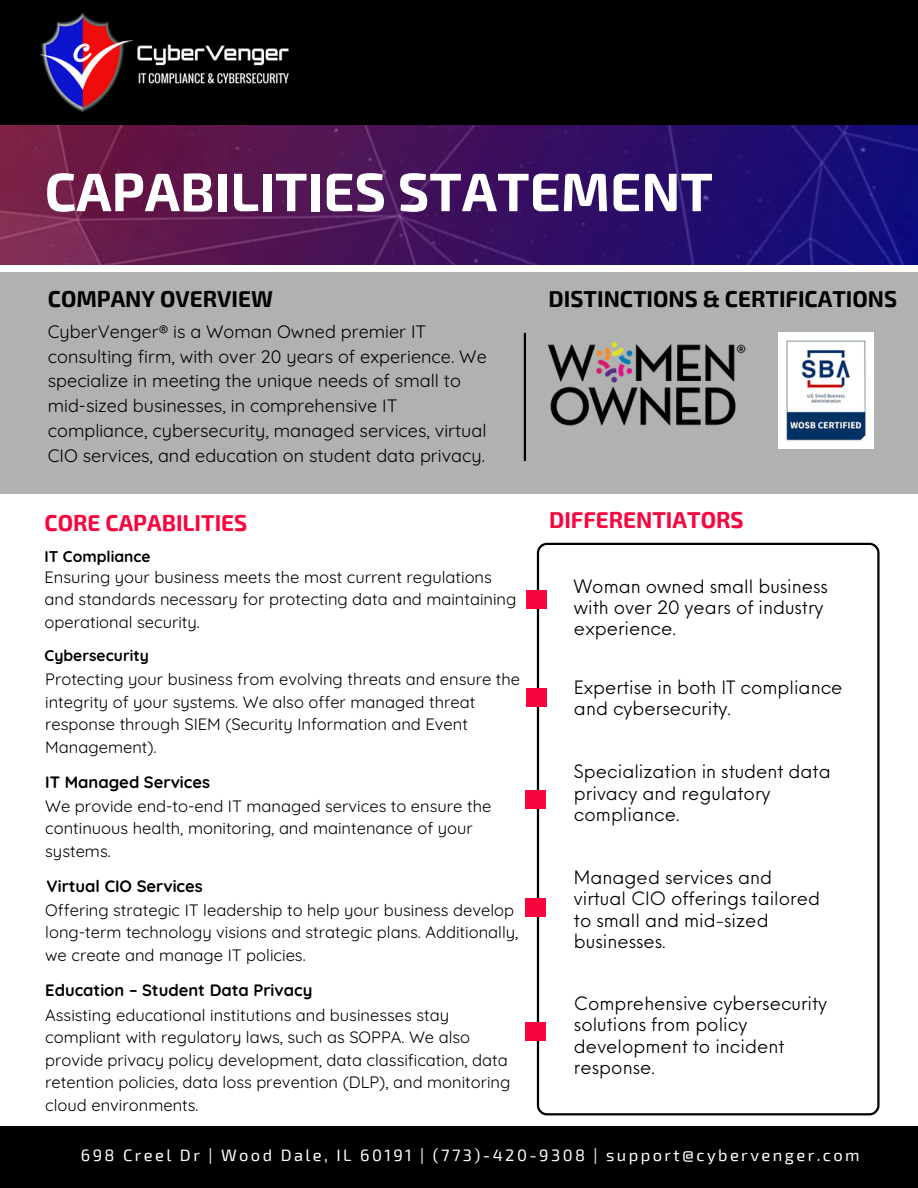
<style>
.page{position:relative;width:918px;height:1188px;background:#fff}
.page>*{position:absolute;margin:0;border:0;box-sizing:border-box;transform-origin:0 0}
.t1{font:700 54.15px "Exo 2";color:#fff}
.t2{font:700 22.5px "Exo 2";color:#000}
.t3{font:700 22.5px "Exo 2";color:#f6053f}
.t4{font:18px/21.3px "Neue Einstellung";color:#000}
.t5{font:18px/24.8px "Quicksand";color:#000}
.t6{font:16.5px/22.5px "Quicksand";color:#000}
.t7{font:16.5px "Exo 2";letter-spacing:.145em;color:#fff}
.t8{font:700 16.5px "Quicksand";color:#000}
.t9{font:700 15.6px "Quicksand";color:#000}
</style>
<div class="page">
<img style="left:0;top:124px;width:918px;height:140px">
<div style="left:0;top:0;width:918px;height:124px;background:#000"></div>
<img style="left:39px;top:12px;width:250px;height:100px">
<div style="left:0;top:1126px;width:918px;height:62px;background:#000"></div>
<div style="left:0;top:272px;width:918px;height:222px;background:#b0b1b1"></div>
<img style="left:547px;top:341px;width:199px;height:85px">
<svg style="left:537px;top:543px;width:343px;height:572px"></svg>
<img style="left:778px;top:333px;width:96px;height:116px">
<hr style="left:524px;top:333px;width:2px;height:128px;background:#000">
<div style="left:527px;top:591px;width:20px;height:18px;background:#f6053f"></div>
<div style="left:527px;top:688px;width:20px;height:18px;background:#f6053f"></div>
<div style="left:525px;top:791px;width:21px;height:18px;background:#f6053f"></div>
<div style="left:525px;top:899px;width:21px;height:18px;background:#f6053f"></div>
<div style="left:525px;top:1022px;width:21px;height:18px;background:#f6053f"></div>
<h2 class="t1" style="left:45px;top:157px;width:670px">CAPABILITIES STATEMENT</h2>
<p class="t2" style="left:48px;top:285px;width:227px">COMPANY OVERVIEW</p>
<p class="t5" style="left:48px;top:319px;width:441px">CyberVenger® is a Woman Owned premier IT consulting firm, with over 20 years of experience. We specialize in meeting the unique needs of small to mid-sized businesses, in comprehensive IT compliance, cybersecurity, managed services, virtual CIO services, and education on student data privacy.</p>
<h2 class="t3" style="left:45px;top:508px;width:204px">CORE CAPABILITIES</h2>
<p class="t9" style="left:45px;top:546px;width:108px">IT Compliance</p>
<p class="t6" style="left:45px;top:566px;width:473px">Ensuring your business meets the most current regulations and standards necessary for protecting data and maintaining operational security.</p>
<p class="t9" style="left:45px;top:645px;width:106px">Cybersecurity</p>
<p class="t6" style="left:45px;top:668px;width:477px">Protecting your business from evolving threats and ensure the integrity of your systems. We also offer managed threat response through SIEM (Security Information and Event Management).</p>
<p class="t8" style="left:45px;top:772px;width:166px">IT Managed Services</p>
<p class="t6" style="left:45px;top:794px;width:448px">We provide end-to-end IT managed services to ensure the continuous health, monitoring, and maintenance of your systems.</p>
<p class="t8" style="left:47px;top:875px;width:158px">Virtual CIO Services</p>
<p class="t6" style="left:45px;top:898px;width:475px">Offering strategic IT leadership to help your business develop long-term technology visions and strategic plans. Additionally, we create and manage IT policies.</p>
<p class="t8" style="left:45px;top:979px;width:269px">Education – Student Data Privacy</p>
<h4 class="t6" style="left:45px;top:1003px;width:467px">Assisting educational institutions and businesses stay compliant with regulatory laws, such as SOPPA. We also provide privacy policy development, data classification, data retention policies, data loss prevention (DLP), and monitoring cloud environments.</h4>
<h4 class="t2" style="left:549px;top:285px;width:350px">DISTINCTIONS &amp; CERTIFICATIONS</h4>
<h4 class="t3" style="left:549px;top:505px;width:196px">DIFFERENTIATORS</h4>
<p class="t4" style="left:574px;top:574px;width:255px">Woman owned small business with over 20 years of industry experience.</p>
<p class="t4" style="left:574px;top:675px;width:270px">Expertise in both IT compliance and cybersecurity.</p>
<h4 class="t4" style="left:574px;top:759px;width:258px">Specialization in student data privacy and regulatory compliance.</h4>
<p class="t4" style="left:574px;top:865px;width:248px">Managed services and virtual CIO offerings tailored to small and mid-sized businesses.</p>
<h4 class="t4" style="left:574px;top:991px;width:255px">Comprehensive cybersecurity solutions from policy development to incident response.</h4>
<p class="t7" style="left:81px;top:1145px;width:780px">698 Creel Dr | Wood Dale, IL 60191 | (773)-420-9308 | support@cybervenger.com</p>
</div>
